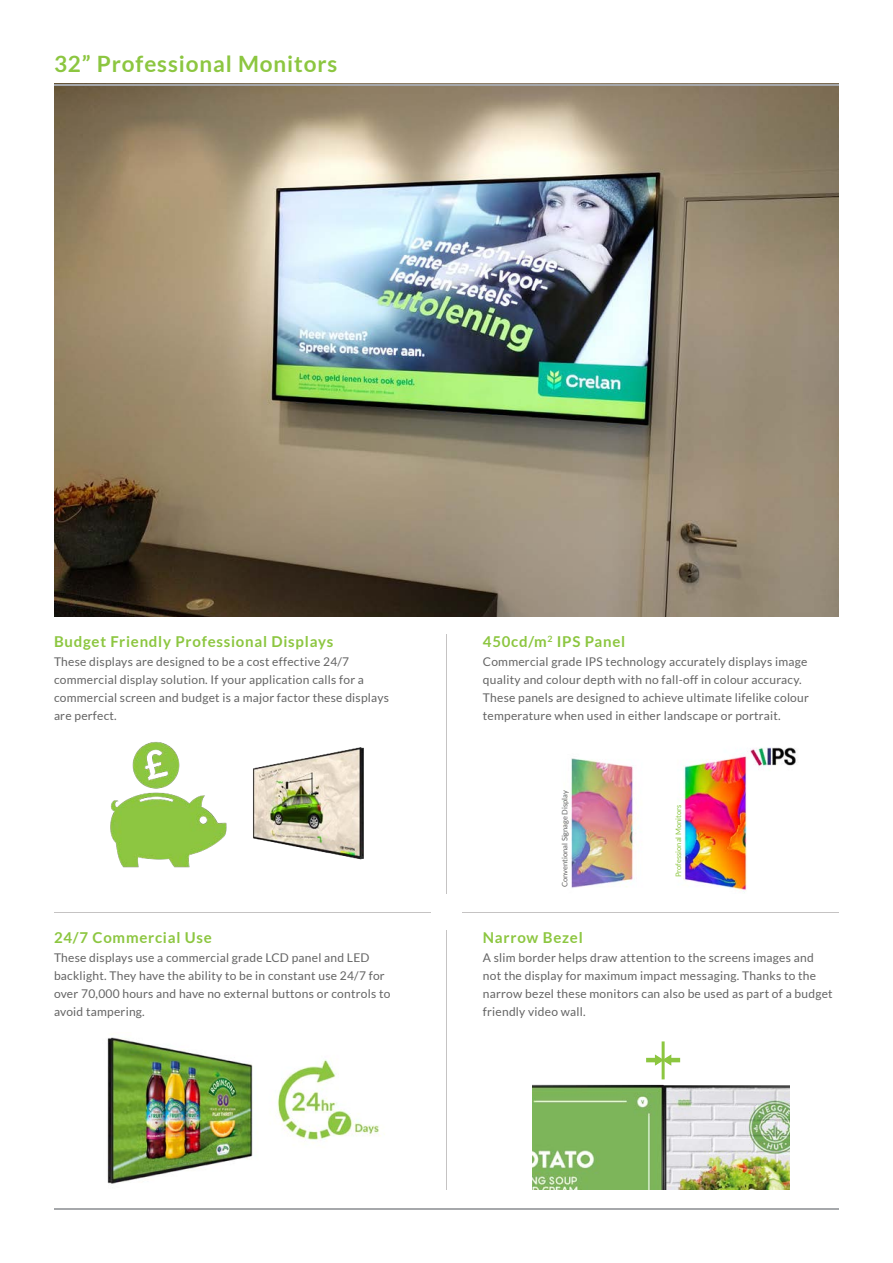
<style>
.page{position:relative;width:893px;height:1263px;background:#fff}
.page>*{position:absolute;margin:0;border:0;box-sizing:border-box;transform-origin:0 0}
.t1{font:700 22.5px "Lato";letter-spacing:.04em;color:#8cc640}
.t2{font:700 15px "Lato";letter-spacing:.05em;color:#8cc640}
.t3{font:12px/18px "Lato";letter-spacing:.02em;color:#646464}
.t4{font:7.5px "Lato";color:#646464}
.t5{font:7.5px "Lato";color:#8cc640}
</style>
<div class="page">
<hr style="left:54px;top:1208px;width:785px;height:1px;background:#a6a8ab">
<img style="left:110px;top:742px;width:254px;height:126px">
<img style="left:107px;top:1037px;width:278px;height:147px">
<hr style="left:54px;top:912px;width:377px;height:1px;background:#c5c3c3">
<hr style="left:462px;top:912px;width:377px;height:1px;background:#c5c3c3">
<hr style="left:446px;top:931px;width:1px;height:259px;background:#c5c3c3">
<hr style="left:446px;top:634px;width:1px;height:259px;background:#c5c3c3">
<img style="left:570px;top:747px;width:226px;height:146px">
<img style="left:532px;top:1041px;width:258px;height:149px">
<hr style="left:646px;top:1058px;width:11px;height:4px;background:#8cc640">
<hr style="left:669px;top:1058px;width:11px;height:4px;background:#8cc640">
<svg style="left:654px;top:1053px;width:19px;height:14px"></svg>
<hr style="left:662px;top:1041px;width:3px;height:38px;background:#8cc640">
<img style="left:54px;top:85px;width:785px;height:532px">
<hr style="left:54px;top:84px;width:785px;height:1px;background:#a6a8ab">
<p class="t1" style="left:54px;top:51px;width:285px">32” Professional Monitors</p>
<p class="t2" style="left:54px;top:632px;width:281px">Budget Friendly Professional Displays</p>
<p class="t3" style="left:54px;top:652px;width:336px">These displays are designed to be a cost effective 24/7 commercial display solution. If your application calls for a commercial screen and budget is a major factor these displays are perfect.</p>
<p class="t2" style="left:483px;top:632px;width:144px">450cd/m<sup>2</sup> IPS Panel</p>
<p class="t3" style="left:483px;top:652px;width:328px">Commercial grade IPS technology accurately displays image quality and colour depth with no fall-off in colour accuracy.<br>These panels are designed to achieve ultimate lifelike colour temperature when used in either landscape or portrait.</p>
<p class="t4" style="left:561px;top:887px;width:98px;rotate:-90deg">Conventional Signage Display</p>
<p class="t5" style="left:674px;top:877px;width:74px;rotate:-90deg">Professional Monitors</p>
<p class="t2" style="left:54px;top:929px;width:159px">24/7 Commercial Use</p>
<p class="t2" style="left:483px;top:929px;width:101px">Narrow Bezel</p>
<p class="t3" style="left:54px;top:949px;width:338px">These displays use a commercial grade LCD panel and LED backlight. They have the ability to be in constant use 24/7 for over 70,000 hours and have no external buttons or controls to avoid tampering.</p>
<p class="t3" style="left:483px;top:949px;width:351px">A slim border helps draw attention to the screens images and not the display for maximum impact messaging. Thanks to the narrow bezel these monitors can also be used as part of a budget friendly video wall.</p>
</div>
